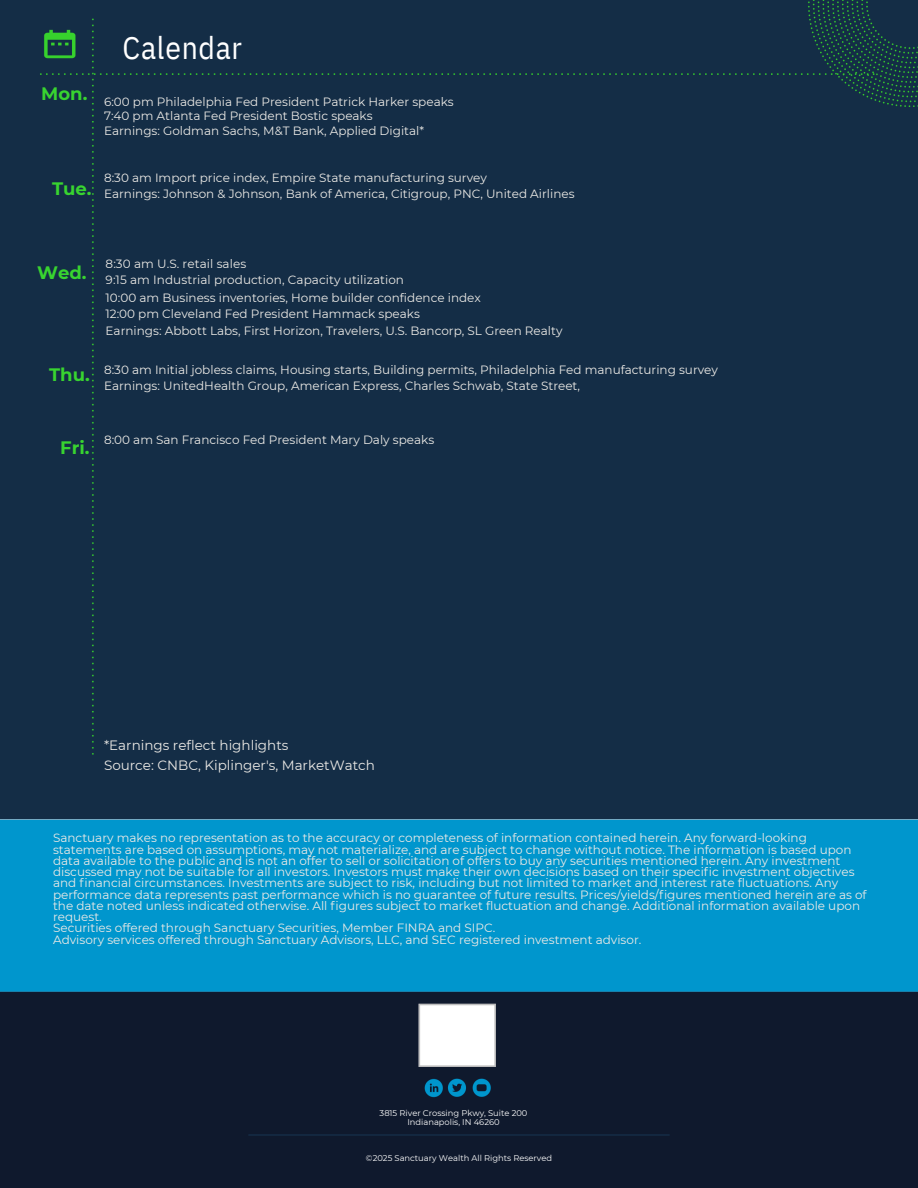
<style>
.page{position:relative;width:918px;height:1188px;background:#fff}
.page>*{position:absolute;margin:0;border:0;box-sizing:border-box;transform-origin:0 0}
.t1{font:31.5px "IBM Plex Sans Cond";letter-spacing:.02em;color:#fff}
.t2{font:700 18px "Montserrat";color:#38d430}
.t3{font:13.5px/20.2px "Montserrat";color:#eceae6}
.t4{font:12px/11.2px "Montserrat";color:#edeae6}
.t5{font:12px/15.8px "Montserrat";color:#eceae6}
.t6{font:8.4px/9px "Montserrat";color:#fff;text-align:center}
</style>
<div class="page">
<img style="left:0;top:0;width:918px;height:1188px">
<h2 class="t2" style="left:41px;top:83px;width:48px">Mon.</h2>
<h2 class="t1" style="left:123px;top:26px;width:121px">Calendar</h2>
<h4 class="t5" style="left:104px;top:94px;width:351px;line-height:14.7px">6:00 pm Philadelphia Fed President Patrick Harker speaks<br>7:40 pm Atlanta Fed President Bostic speaks<br>Earnings: Goldman Sachs, M&amp;T Bank, Applied Digital*</h4>
<h2 class="t2" style="left:52px;top:177px;width:41px">Tue.</h2>
<h4 class="t5" style="left:104px;top:170px;width:472px">8:30 am Import price index, Empire State manufacturing survey<br>Earnings: Johnson &amp; Johnson, Bank of America, Citigroup, PNC, United Airlines</h4>
<p class="t2" style="left:37px;top:261px;width:51px">Wed.</p>
<h2 class="t2" style="left:49px;top:364px;width:42px">Thu.</h2>
<h4 class="t5" style="left:106px;top:256px;width:300px">8:30 am U.S. retail sales<br>9:15 am Industrial production, Capacity utilization</h4>
<h4 class="t5" style="left:106px;top:290px;width:377px">10:00 am Business inventories, Home builder confidence index<br>12:00 pm Cleveland Fed President Hammack speaks</h4>
<h4 class="t5" style="left:106px;top:322px;width:458px">Earnings: Abbott Labs, First Horizon, Travelers, U.S. Bancorp, SL Green Realty</h4>
<h3 class="t5" style="left:104px;top:361px;width:616px;line-height:16.8px">8:30 am Initial jobless claims, Housing starts, Building permits, Philadelphia Fed manufacturing survey<br>Earnings: UnitedHealth Group, American Express, Charles Schwab, State Street,</h3>
<h2 class="t2" style="left:60px;top:436px;width:31px">Fri.</h2>
<h4 class="t5" style="left:104px;top:432px;width:332px">8:00 am San Francisco Fed President Mary Daly speaks</h4>
<p class="t3" style="left:104px;top:735px;width:272px">*Earnings reflect highlights<br>Source: CNBC, Kiplinger's, MarketWatch</p>
<h4 class="t4" style="left:53px;top:833px;width:815px">Sanctuary makes no representation as to the accuracy or completeness of information contained herein. Any forward-looking statements are based on assumptions, may not materialize, and are subject to change without notice. The information is based upon data available to the public and is not an offer to sell or solicitation of offers to buy any securities mentioned herein. Any investment discussed may not be suitable for all investors. Investors must make their own decisions based on their specific investment objectives and financial circumstances. Investments are subject to risk, including but not limited to market and interest rate fluctuations. Any performance data represents past performance which is no guarantee of future results. Prices/yields/figures mentioned herein are as of the date noted unless indicated otherwise. All figures subject to market fluctuation and change. Additional information available upon request.<br>Securities offered through Sanctuary Securities, Member FINRA and SIPC.<br>Advisory services offered through Sanctuary Advisors, LLC, and SEC registered investment advisor.</h4>
<h1 class="t6" style="left:380px;top:1108px;width:149px">3815 River Crossing Pkwy, Suite 200<br>Indianapolis, IN 46260</h1>
<h4 class="t6" style="left:366px;top:1154px;width:188px">©2025 Sanctuary Wealth All Rights Reserved</h4>
</div>
